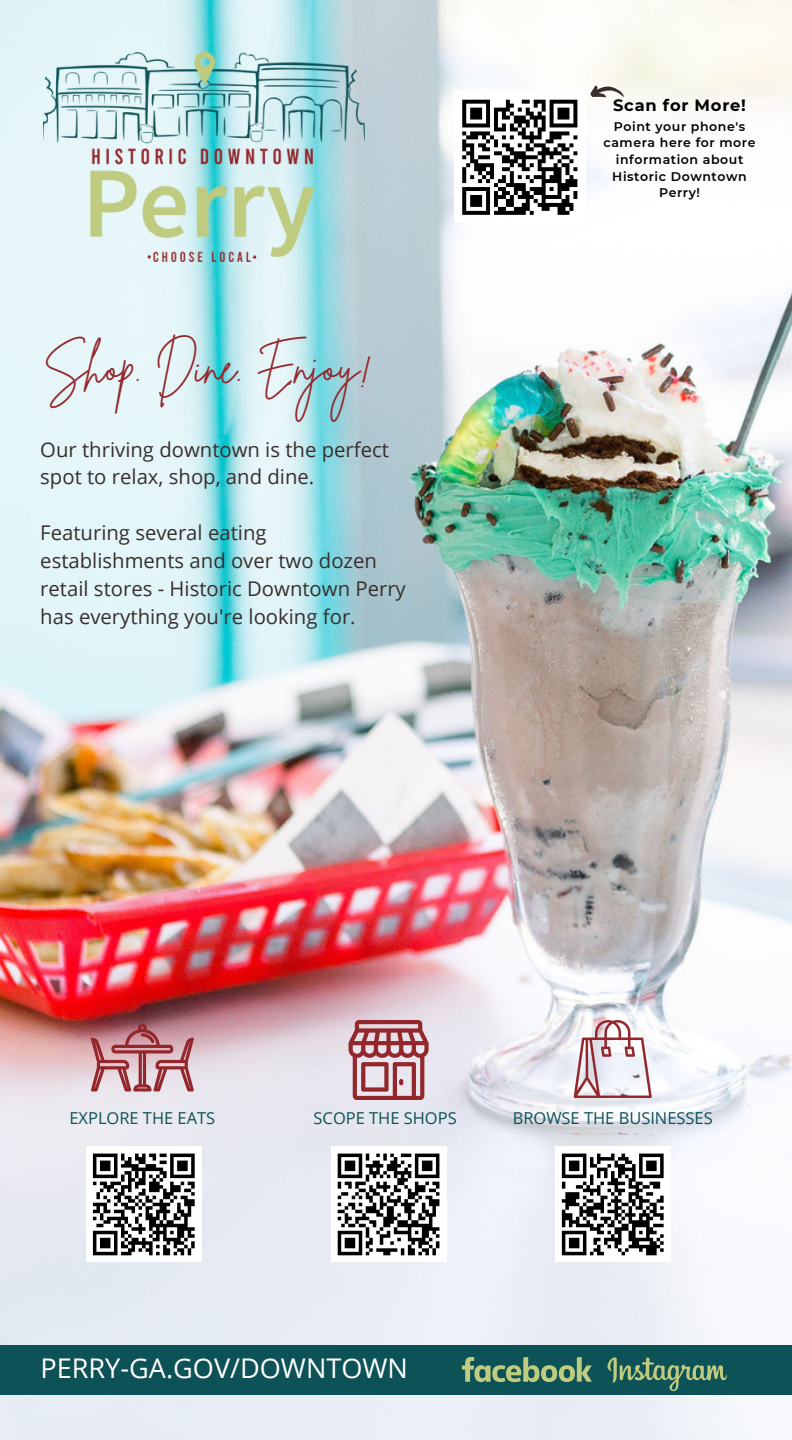
<style>
.page{position:relative;width:792px;height:1440px;background:#fff}
.page>*{position:absolute;margin:0;border:0;box-sizing:border-box;transform-origin:0 0}
.t1{font:46px "Brittany Signature";color:#93272c}
.t2{font:27.2px "Open Sans";color:#fff}
.t3{font:20.4px/27.8px "Open Sans";color:#382f2d}
.t4{font:16.4px "Open Sans";color:#0d5257}
.t5{font:700 16.4px "Montserrat";letter-spacing:.045em;color:#000}
.t6{font:600 12.6px/16.6px "Montserrat";letter-spacing:.045em;color:#000;text-align:center}
</style>
<div class="page">
<img style="left:0;top:0;width:792px;height:1440px">
<img style="left:44px;top:53px;width:321px;height:208px">
<div style="left:0;top:1345px;width:792px;height:50px;background:#0d5257"></div>
<svg style="left:462px;top:1357px;width:130px;height:25px"></svg>
<svg style="left:607px;top:1357px;width:120px;height:34px"></svg>
<svg style="left:90px;top:1020px;width:104px;height:72px;background:#bd848b"></svg>
<svg style="left:349px;top:1020px;width:79px;height:79px;background:#bd878e"></svg>
<svg style="left:574px;top:1020px;width:78px;height:78px"></svg>
<svg style="left:590px;top:85px;width:34px;height:13px"></svg>
<div style="left:454px;top:92px;width:131px;height:131px;background:#fff"></div>
<svg style="left:462px;top:99px;width:116px;height:116px"></svg>
<div style="left:86px;top:1147px;width:116px;height:115px;background:#fff"></div>
<svg style="left:92px;top:1153px;width:103px;height:103px"></svg>
<div style="left:331px;top:1147px;width:115px;height:115px;background:#fff"></div>
<svg style="left:337px;top:1153px;width:103px;height:103px"></svg>
<div style="left:555px;top:1147px;width:116px;height:115px;background:#fff"></div>
<svg style="left:561px;top:1153px;width:103px;height:103px"></svg>
<p class="t1" style="left:44px;top:337px;width:330px">Shop. Dine. Enjoy!</p>
<p class="t3" style="left:40px;top:435px;width:350px">Our thriving downtown is the perfect spot to relax, shop, and dine.</p>
<p class="t3" style="left:40px;top:518px;width:367px">Featuring several eating establishments and over two dozen retail stores - Historic Downtown Perry has everything you're looking for.</p>
<p class="t5" style="left:613px;top:95px;width:134px">Scan for More!</p>
<p class="t6" style="left:604px;top:118px;width:153px">Point your phone's camera here for more information about<br>Historic Downtown<br>Perry!</p>
<p class="t4" style="left:69px;top:1106px;width:147px">EXPLORE THE EATS</p>
<p class="t4" style="left:314px;top:1106px;width:145px">SCOPE THE SHOPS</p>
<p class="t4" style="left:513px;top:1106px;width:201px">BROWSE THE BUSINESSES</p>
<p class="t2" style="left:40px;top:1349px;width:369px">PERRY-GA.GOV/DOWNTOWN</p>
</div>
